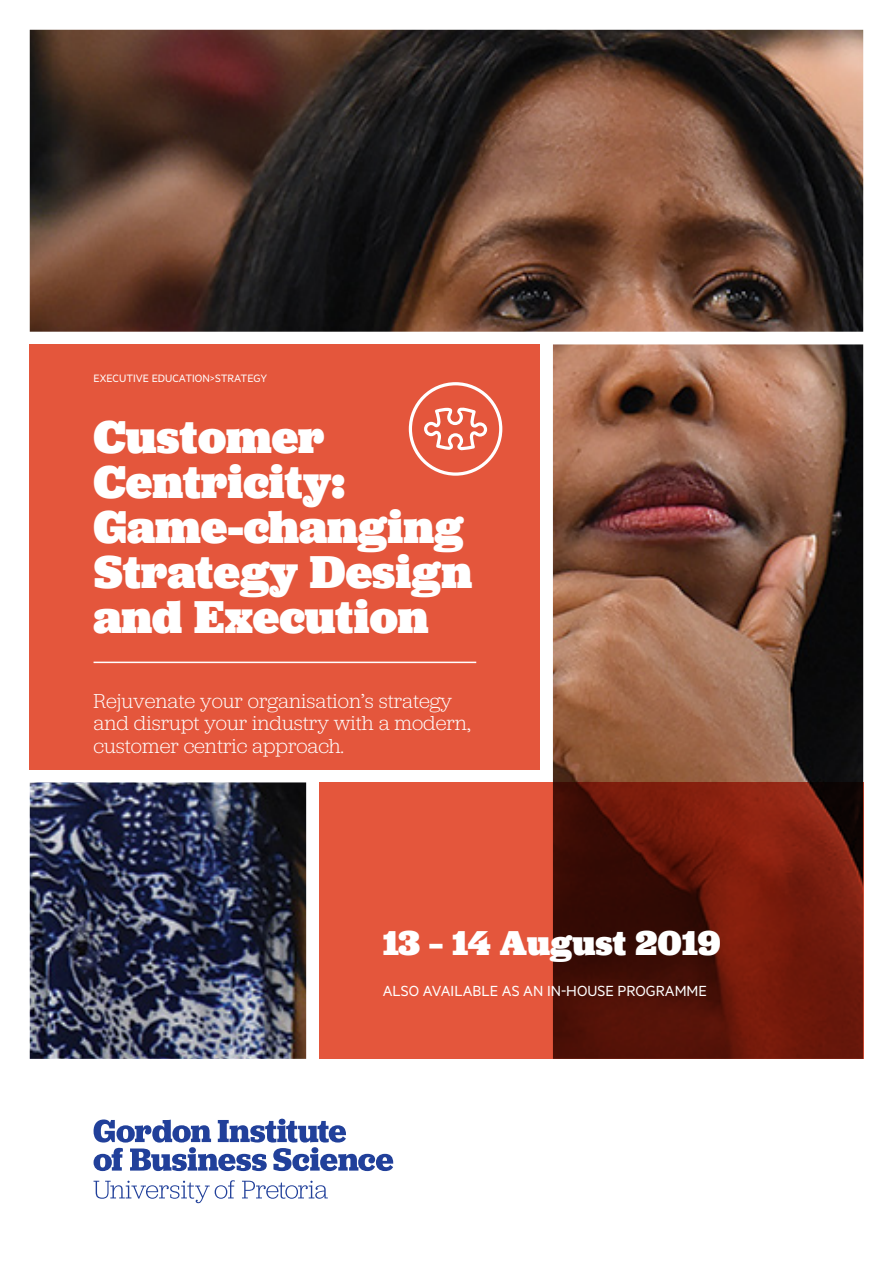
<style>
.page{position:relative;width:893px;height:1263px;background:#fff}
.page>*{position:absolute;margin:0;border:0;box-sizing:border-box;transform-origin:0 0}
.t1{font:900 48px/45px "Jubilat";color:#fff}
.t2{font:900 36px "Jubilat";color:#fff}
.t3{font:300 21px/22.5px "Jubilat";color:#fff}
.t4{font:16.5px "Metric";color:#fff}
.t5{font:12px "Metric";color:#fff}
</style>
<div class="page">
<img style="left:30px;top:30px;width:833px;height:1029px">
<svg style="left:319px;top:782px;width:544px;height:277px;background:#98311f"></svg>
<svg style="left:94px;top:1119px;width:299px;height:84px"></svg>
<div style="left:30px;top:344px;width:510px;height:426px;background:#e4563c"></div>
<hr style="left:94px;top:662px;width:382px;height:1px;background:#fff">
<svg style="left:409px;top:382px;width:93px;height:94px"></svg>
<p class="t5" style="left:94px;top:371px;width:175px">EXECUTIVE EDUCATION&gt;STRATEGY</p>
<h1 class="t1" style="left:94px;top:414px;width:380px">Customer<br>Centricity:<br>Game-changing<br>Strategy Design and Execution</h1>
<p class="t3" style="left:94px;top:689px;width:379px">Rejuvenate your organisation’s strategy and disrupt your industry with a modern, customer centric approach.</p>
<h2 class="t2" style="left:383px;top:920px;width:339px">13 – 14 August 2019</h2>
<p class="t4" style="left:383px;top:981px;width:326px">ALSO AVAILABLE AS AN IN-HOUSE PROGRAMME</p>
</div>
